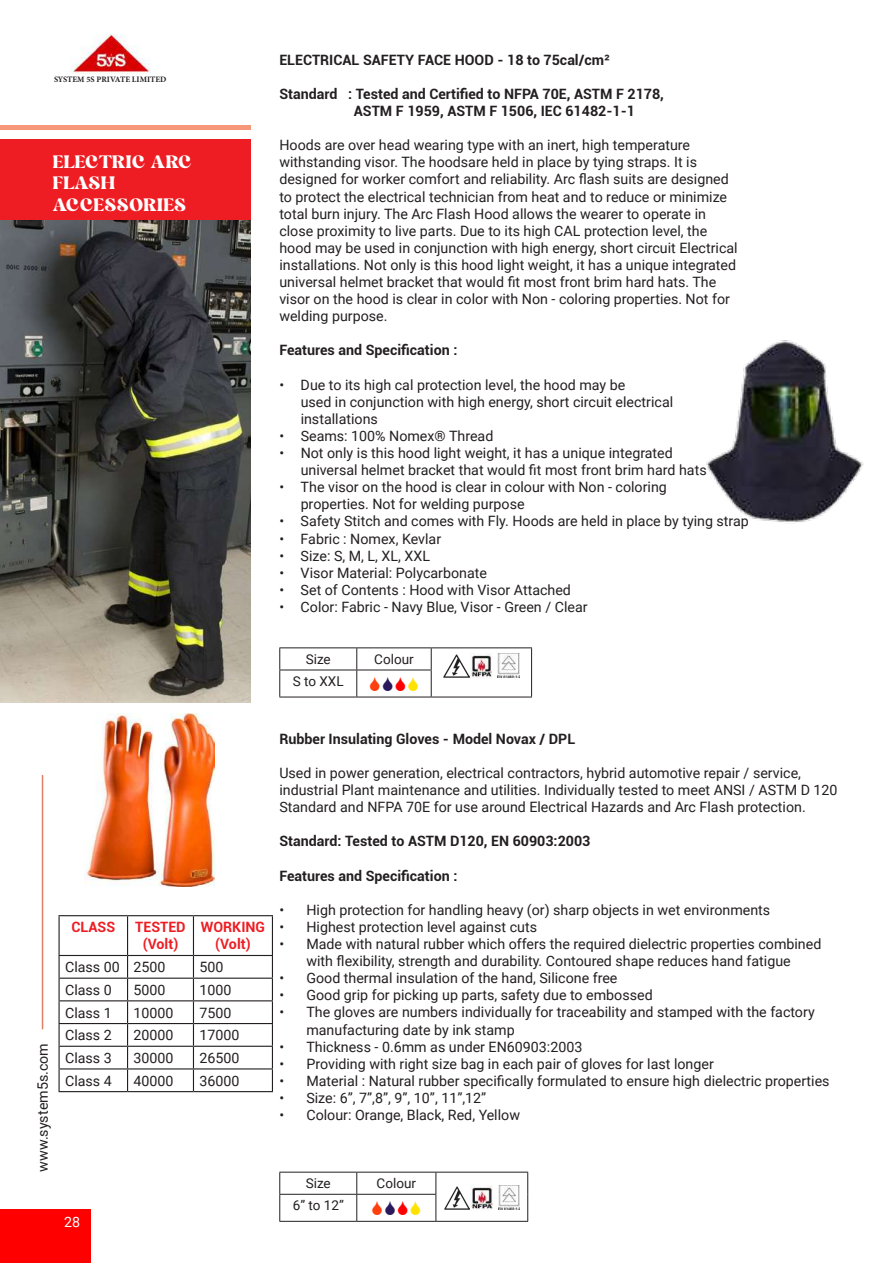
<style>
.page{position:relative;width:893px;height:1263px;background:#fff}
.page>*{position:absolute;margin:0;border:0;box-sizing:border-box;transform-origin:0 0}
.t1{font:18px/21.6px "Aicho";letter-spacing:.02em;color:#fff}
.t2{font:14.25px/17.1px "Roboto";color:#231f20}
.t3{font:700 14.25px/17.1px "Roboto";color:#231f20}
.t4{font:700 14.25px/17.1px "Roboto";color:#ed1d23;text-align:center}
.t5{font:14.25px "Roboto";color:#fff}
.t6{font:13.5px "Roboto";color:#231f20}
.t7{font:700 8.25px "Minion Pro";color:#231f20}
</style>
<div class="page">
<img style="left:71px;top:35px;width:80px;height:39px">
<div style="left:0;top:1209px;width:90px;height:54px;background:#f00"></div>
<hr style="left:42px;top:775px;width:1px;height:254px;background:#e18066">
<img style="left:706px;top:340px;width:158px;height:183px">
<img style="left:0;top:220px;width:250px;height:482px">
<div style="left:0;top:139px;width:250px;height:81px;background:#ee1d23"></div>
<div style="left:0;top:125px;width:250px;height:5px;background:#f6977a"></div>
<hr style="left:279px;top:1172px;width:78px;height:1px;background:#231f20">
<hr style="left:357px;top:1172px;width:79px;height:1px;background:#231f20">
<hr style="left:436px;top:1172px;width:92px;height:1px;background:#231f20">
<hr style="left:279px;top:1194px;width:78px;height:1px;background:#231f20">
<svg style="left:279px;top:1172px;width:1px;height:49px"></svg>
<hr style="left:357px;top:1194px;width:79px;height:1px;background:#231f20">
<svg style="left:356px;top:1172px;width:1px;height:49px"></svg>
<svg style="left:436px;top:1172px;width:1px;height:49px"></svg>
<svg style="left:527px;top:1172px;width:1px;height:49px"></svg>
<hr style="left:279px;top:1221px;width:78px;height:1px;background:#231f20">
<hr style="left:357px;top:1221px;width:79px;height:1px;background:#231f20">
<hr style="left:436px;top:1221px;width:92px;height:1px;background:#231f20">
<img style="left:444px;top:1186px;width:49px;height:24px">
<img style="left:498px;top:1186px;width:21px;height:23px">
<hr style="left:279px;top:647px;width:78px;height:1px;background:#231f20">
<hr style="left:357px;top:647px;width:74px;height:1px;background:#231f20">
<hr style="left:431px;top:647px;width:101px;height:1px;background:#231f20">
<hr style="left:279px;top:670px;width:78px;height:1px;background:#231f20">
<svg style="left:279px;top:648px;width:1px;height:49px"></svg>
<hr style="left:357px;top:670px;width:75px;height:1px;background:#231f20">
<svg style="left:356px;top:648px;width:1px;height:49px"></svg>
<svg style="left:431px;top:648px;width:1px;height:49px"></svg>
<svg style="left:531px;top:648px;width:1px;height:49px"></svg>
<hr style="left:279px;top:697px;width:78px;height:1px;background:#231f20">
<hr style="left:357px;top:697px;width:74px;height:1px;background:#231f20">
<hr style="left:431px;top:697px;width:101px;height:1px;background:#231f20">
<img style="left:444px;top:654px;width:48px;height:24px">
<img style="left:498px;top:654px;width:21px;height:24px">
<hr style="left:59px;top:915px;width:69px;height:1px;background:#231f20">
<hr style="left:59px;top:916px;width:1px;height:39px;background:#231f20">
<hr style="left:128px;top:915px;width:65px;height:1px;background:#231f20">
<hr style="left:127px;top:916px;width:1px;height:39px;background:#231f20">
<hr style="left:193px;top:915px;width:80px;height:1px;background:#231f20">
<hr style="left:193px;top:916px;width:1px;height:39px;background:#231f20">
<hr style="left:272px;top:916px;width:1px;height:39px;background:#231f20">
<hr style="left:59px;top:955px;width:69px;height:1px;background:#231f20">
<hr style="left:128px;top:955px;width:65px;height:1px;background:#231f20">
<hr style="left:193px;top:955px;width:80px;height:1px;background:#231f20">
<hr style="left:59px;top:977px;width:69px;height:2px;background:#231f20">
<hr style="left:128px;top:977px;width:65px;height:2px;background:#231f20">
<hr style="left:193px;top:977px;width:80px;height:2px;background:#231f20">
<hr style="left:59px;top:1000px;width:69px;height:1px;background:#231f20">
<hr style="left:128px;top:1000px;width:65px;height:1px;background:#231f20">
<hr style="left:193px;top:1000px;width:80px;height:1px;background:#231f20">
<hr style="left:59px;top:1023px;width:69px;height:1px;background:#231f20">
<hr style="left:128px;top:1023px;width:65px;height:1px;background:#231f20">
<hr style="left:193px;top:1023px;width:80px;height:1px;background:#231f20">
<hr style="left:59px;top:1046px;width:69px;height:1px;background:#231f20">
<hr style="left:128px;top:1046px;width:65px;height:1px;background:#231f20">
<hr style="left:193px;top:1046px;width:80px;height:1px;background:#231f20">
<hr style="left:59px;top:1068px;width:69px;height:1px;background:#231f20">
<svg style="left:59px;top:956px;width:1px;height:135px"></svg>
<hr style="left:128px;top:1068px;width:65px;height:1px;background:#231f20">
<svg style="left:127px;top:956px;width:1px;height:135px"></svg>
<hr style="left:193px;top:1068px;width:80px;height:1px;background:#231f20">
<svg style="left:193px;top:956px;width:1px;height:135px"></svg>
<svg style="left:272px;top:956px;width:1px;height:135px"></svg>
<hr style="left:59px;top:1091px;width:69px;height:1px;background:#231f20">
<hr style="left:128px;top:1091px;width:65px;height:1px;background:#231f20">
<hr style="left:193px;top:1091px;width:80px;height:1px;background:#231f20">
<img style="left:84px;top:713px;width:130px;height:174px">
<p class="t7" style="left:54px;top:73px;width:114px">SYSTEM 5S PRIVATE LIMITED</p>
<p class="t1" style="left:53px;top:151px;width:140px">ELECTRIC ARC<br>FLASH<br>ACCESSORIES</p>
<p class="t3" style="left:279px;top:51px;width:332px">ELECTRICAL SAFETY FACE HOOD - 18 to 75cal/cm²</p>
<p class="t3" style="left:354px;top:85px;width:311px;text-indent:-75px">Standard : Tested and Certified to NFPA 70E, ASTM F 2178,<br>ASTM F 1959, ASTM F 1506, IEC 61482-1-1</p>
<p class="t2" style="left:279px;top:136px;width:460px">Hoods are over head wearing type with an inert, high temperature withstanding visor. The hoodsare held in place by tying straps. It is designed for worker comfort and reliability. Arc flash suits are designed to protect the electrical technician from heat and to reduce or minimize total burn injury. The Arc Flash Hood allows the wearer to operate in close proximity to live parts. Due to its high CAL protection level, the hood may be used in conjunction with high energy, short circuit Electrical installations. Not only is this hood light weight, it has a unique integrated universal helmet bracket that would fit most front brim hard hats. The visor on the hood is clear in color with Non - coloring properties. Not for welding purpose.</p>
<p class="t3" style="left:279px;top:341px;width:179px">Features and Specification :</p>
<p class="t2" style="left:301px;top:375px;width:374px;text-indent:-21px">• Due to its high cal protection level, the hood may be<br>used in conjunction with high energy, short circuit electrical installations</p>
<p class="t2" style="left:279px;top:427px;width:216px">• Seams: 100% Nomex® Thread</p>
<p class="t2" style="left:301px;top:444px;width:408px;text-indent:-21px">• Not only is this hood light weight, it has a unique integrated universal helmet bracket that would fit most front brim hard hats</p>
<p class="t2" style="left:301px;top:478px;width:368px;text-indent:-21px">• The visor on the hood is clear in colour with Non - coloring properties. Not for welding purpose</p>
<p class="t2" style="left:279px;top:512px;width:471px">• Safety Stitch and comes with Fly. Hoods are held in place by tying strap</p>
<p class="t2" style="left:279px;top:529px;width:163px">• Fabric : Nomex, Kevlar</p>
<p class="t2" style="left:279px;top:546px;width:152px">• Size: S, M, L, XL, XXL</p>
<p class="t2" style="left:279px;top:564px;width:209px">• Visor Material: Polycarbonate</p>
<p class="t2" style="left:279px;top:581px;width:293px">• Set of Contents : Hood with Visor Attached</p>
<p class="t2" style="left:279px;top:598px;width:310px">• Color: Fabric - Navy Blue, Visor - Green / Clear</p>
<p class="t6" style="left:306px;top:650px;width:27px">Size</p>
<p class="t6" style="left:374px;top:650px;width:41px">Colour</p>
<p class="t6" style="left:293px;top:672px;width:52px">S to XXL</p>
<p class="t2" style="left:34px;top:1171px;width:130px;rotate:-90deg">www.system5s.com</p>
<p class="t4" style="left:71px;top:918px;width:45px">CLASS</p>
<p class="t4" style="left:135px;top:918px;width:52px">TESTED (Volt)</p>
<p class="t4" style="left:201px;top:918px;width:66px">WORKING (Volt)</p>
<p class="t2" style="left:65px;top:958px;width:102px">Class 00 2500</p>
<p class="t2" style="left:199px;top:958px;width:26px">500</p>
<p class="t2" style="left:65px;top:981px;width:48px">Class 0</p>
<p class="t2" style="left:134px;top:981px;width:34px">5000</p>
<p class="t2" style="left:199px;top:981px;width:34px">1000</p>
<p class="t2" style="left:65px;top:1003px;width:48px">Class 1</p>
<p class="t2" style="left:134px;top:1003px;width:42px">10000</p>
<p class="t2" style="left:199px;top:1003px;width:34px">7500</p>
<p class="t2" style="left:65px;top:1026px;width:48px">Class 2</p>
<p class="t2" style="left:134px;top:1026px;width:42px">20000</p>
<p class="t2" style="left:199px;top:1026px;width:42px">17000</p>
<p class="t2" style="left:65px;top:1049px;width:48px">Class 3</p>
<p class="t2" style="left:134px;top:1049px;width:42px">30000</p>
<p class="t2" style="left:199px;top:1049px;width:42px">26500</p>
<p class="t2" style="left:65px;top:1071px;width:48px">Class 4</p>
<p class="t2" style="left:134px;top:1071px;width:42px">40000</p>
<p class="t2" style="left:199px;top:1071px;width:42px">36000</p>
<p class="t5" style="left:64px;top:1212px;width:18px">28</p>
<p class="t3" style="left:279px;top:730px;width:297px">Rubber Insulating Gloves - Model Novax / DPL</p>
<p class="t2" style="left:279px;top:764px;width:560px">Used in power generation, electrical contractors, hybrid automotive repair / service, industrial Plant maintenance and utilities. Individually tested to meet ANSI / ASTM D 120<br>Standard and NFPA 70E for use around Electrical Hazards and Arc Flash protection.</p>
<p class="t3" style="left:279px;top:832px;width:312px">Standard: Tested to ASTM D120, EN 60903:2003</p>
<p class="t3" style="left:279px;top:866px;width:179px">Features and Specification :</p>
<p class="t2" style="left:279px;top:901px;width:492px">• High protection for handling heavy (or) sharp objects in wet environments</p>
<p class="t2" style="left:279px;top:918px;width:259px">• Highest protection level against cuts</p>
<p class="t2" style="left:279px;top:935px;width:543px;text-align:center">• Made with natural rubber which offers the required dielectric properties combined with flexibility, strength and durability. Contoured shape reduces hand fatigue</p>
<p class="t2" style="left:279px;top:969px;width:340px">• Good thermal insulation of the hand, Silicone free</p>
<p class="t2" style="left:279px;top:986px;width:375px">• Good grip for picking up parts, safety due to embossed</p>
<p class="t2" style="left:306px;top:1003px;width:510px;text-indent:-27px">• The gloves are numbers individually for traceability and stamped with the factory manufacturing date by ink stamp</p>
<p class="t2" style="left:279px;top:1037px;width:304px">• Thickness - 0.6mm as under EN60903:2003</p>
<p class="t2" style="left:279px;top:1054px;width:436px">• Providing with right size bag in each pair of gloves for last longer</p>
<p class="t2" style="left:279px;top:1072px;width:552px">• Material : Natural rubber specifically formulated to ensure high dielectric properties</p>
<p class="t2" style="left:279px;top:1089px;width:208px">• Size: 6”, 7”,8”, 9”, 10”, 11”,12”</p>
<p class="t2" style="left:279px;top:1106px;width:242px">• Colour: Orange, Black, Red, Yellow</p>
<p class="t6" style="left:306px;top:1174px;width:27px">Size</p>
<p class="t6" style="left:377px;top:1174px;width:41px">Colour</p>
<p class="t6" style="left:293px;top:1196px;width:53px">6” to 12”</p>
</div>
